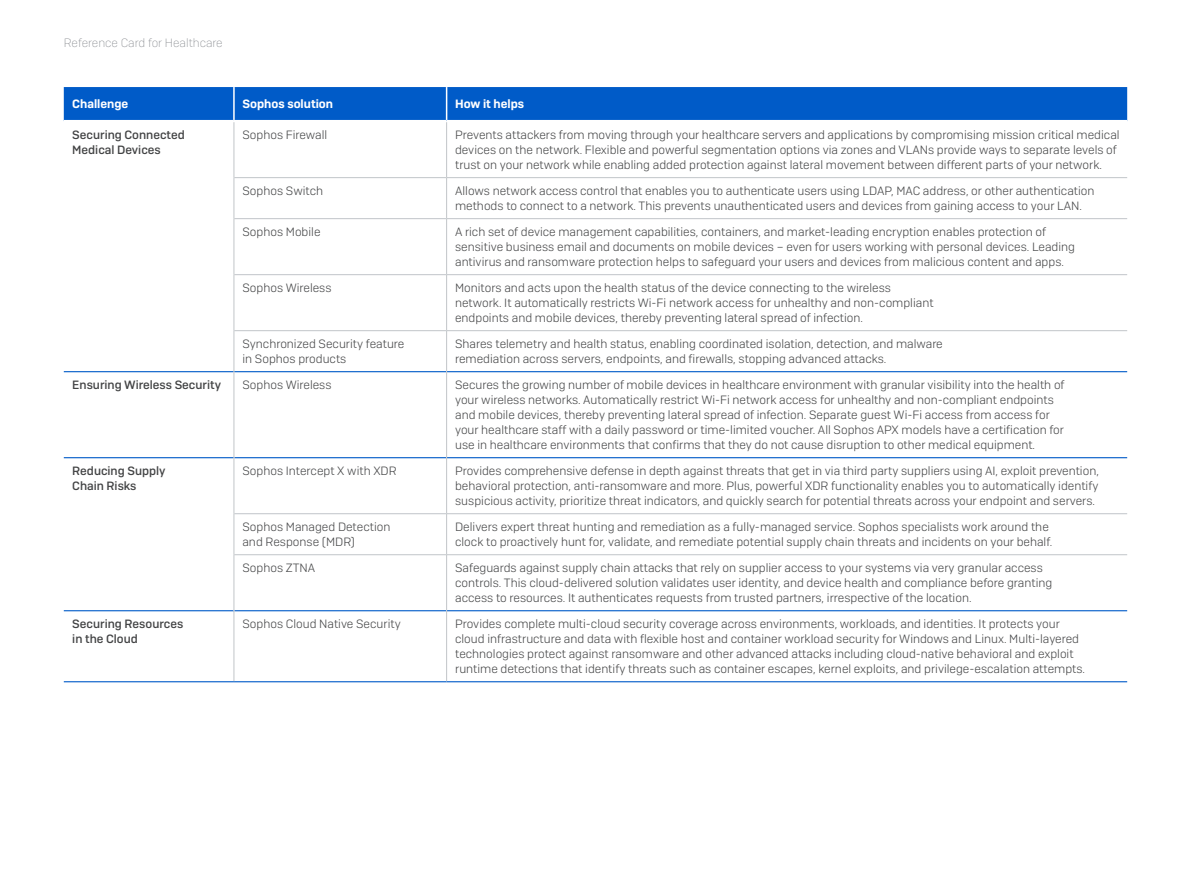
<style>
.page{position:relative;width:1191px;height:893px;background:#fff}
.page>*{position:absolute;margin:0;border:0;box-sizing:border-box;transform-origin:0 0}
.Table_Body_Copy_Cent{font:300 12px/15px "Sophos Sans";color:#424344}
.Table_Left_Column{font:500 12px/15px "Sophos Sans";color:#424344}
.Subheading_3{font:600 12px "Sophos Sans";color:#fff}
.t1{font:200 12px "Sophos Sans";color:#83868b}
</style>
<div class="page">
<div style="left:64px;top:87px;width:1063px;height:33px;background:#005bc8"></div>
<hr style="left:233px;top:87px;width:2px;height:33px;background:#fff">
<hr style="left:233px;top:122px;width:1px;height:56px;background:#c1c5c8">
<hr style="left:233px;top:178px;width:1px;height:41px;background:#c1c5c8">
<hr style="left:233px;top:219px;width:1px;height:56px;background:#c1c5c8">
<hr style="left:233px;top:275px;width:1px;height:56px;background:#c1c5c8">
<hr style="left:233px;top:331px;width:1px;height:41px;background:#c1c5c8">
<hr style="left:234px;top:371px;width:212px;height:1px;background:#005bc8">
<hr style="left:234px;top:457px;width:212px;height:1px;background:#005bc8">
<hr style="left:234px;top:610px;width:212px;height:1px;background:#005bc8">
<hr style="left:234px;top:681px;width:212px;height:1px;background:#005bc8">
<hr style="left:447px;top:371px;width:680px;height:1px;background:#005bc8">
<hr style="left:447px;top:457px;width:680px;height:1px;background:#005bc8">
<hr style="left:447px;top:610px;width:680px;height:1px;background:#005bc8">
<hr style="left:446px;top:681px;width:681px;height:1px;background:#005bc8">
<hr style="left:446px;top:87px;width:1px;height:33px;background:#fff">
<hr style="left:64px;top:371px;width:169px;height:1px;background:#005bc8">
<hr style="left:233px;top:372px;width:1px;height:86px;background:#c1c5c8">
<hr style="left:233px;top:611px;width:1px;height:70px;background:#c1c5c8">
<hr style="left:64px;top:457px;width:169px;height:1px;background:#005bc8">
<hr style="left:64px;top:610px;width:169px;height:1px;background:#005bc8">
<hr style="left:233px;top:458px;width:1px;height:56px;background:#c1c5c8">
<hr style="left:233px;top:514px;width:1px;height:41px;background:#c1c5c8">
<hr style="left:233px;top:555px;width:1px;height:56px;background:#c1c5c8">
<hr style="left:64px;top:681px;width:170px;height:1px;background:#005bc8">
<hr style="left:234px;top:177px;width:212px;height:1px;background:#c1c5c9">
<hr style="left:447px;top:177px;width:680px;height:1px;background:#c1c5c9">
<hr style="left:234px;top:218px;width:212px;height:1px;background:#c1c5c9">
<hr style="left:447px;top:218px;width:680px;height:1px;background:#c1c5c9">
<hr style="left:234px;top:274px;width:212px;height:1px;background:#c1c5c9">
<hr style="left:447px;top:274px;width:680px;height:1px;background:#c1c5c9">
<hr style="left:234px;top:330px;width:212px;height:1px;background:#c1c5c9">
<hr style="left:447px;top:330px;width:680px;height:1px;background:#c1c5c9">
<hr style="left:234px;top:513px;width:212px;height:1px;background:#c1c5c9">
<hr style="left:447px;top:513px;width:680px;height:1px;background:#c1c5c9">
<hr style="left:234px;top:554px;width:212px;height:1px;background:#c1c5c9">
<hr style="left:447px;top:554px;width:680px;height:1px;background:#c1c5c9">
<hr style="left:446px;top:122px;width:1px;height:56px;background:#c1c5c8">
<hr style="left:446px;top:178px;width:1px;height:41px;background:#c1c5c8">
<hr style="left:446px;top:219px;width:1px;height:56px;background:#c1c5c8">
<hr style="left:446px;top:275px;width:1px;height:56px;background:#c1c5c8">
<hr style="left:446px;top:331px;width:1px;height:41px;background:#c1c5c8">
<hr style="left:446px;top:372px;width:1px;height:86px;background:#c1c5c8">
<hr style="left:446px;top:458px;width:1px;height:56px;background:#c1c5c8">
<hr style="left:446px;top:514px;width:1px;height:41px;background:#c1c5c8">
<hr style="left:446px;top:555px;width:1px;height:56px;background:#c1c5c8">
<hr style="left:446px;top:611px;width:1px;height:70px;background:#c1c5c8">
<p class="t1" style="left:64px;top:36px;width:160px">Reference Card for Healthcare</p>
<p class="Subheading_3" style="left:72px;top:96px;width:57px">Challenge</p>
<p class="Subheading_3" style="left:242px;top:96px;width:92px">Sophos solution</p>
<p class="Subheading_3" style="left:455px;top:96px;width:71px">How it helps</p>
<p class="Table_Left_Column" style="left:72px;top:127px;width:114px">Securing Connected<br>Medical Devices</p>
<p class="Table_Body_Copy_Cent" style="left:242px;top:127px;width:86px">Sophos Firewall</p>
<p class="Table_Body_Copy_Cent" style="left:455px;top:127px;width:666px">Prevents attackers from moving through your healthcare servers and applications by compromising mission critical medical devices on the network. Flexible and powerful segmentation options via zones and VLANs provide ways to separate levels of trust on your network while enabling added protection against lateral movement between different parts of your network.</p>
<p class="Table_Body_Copy_Cent" style="left:242px;top:183px;width:82px">Sophos Switch</p>
<p class="Table_Body_Copy_Cent" style="left:455px;top:183px;width:641px">Allows network access control that enables you to authenticate users using LDAP, MAC address, or other authentication methods to connect to a network. This prevents unauthenticated users and devices from gaining access to your LAN.</p>
<p class="Table_Body_Copy_Cent" style="left:242px;top:224px;width:80px">Sophos Mobile</p>
<p class="Table_Body_Copy_Cent" style="left:455px;top:224px;width:621px">A rich set of device management capabilities, containers, and market-leading encryption enables protection of sensitive business email and documents on mobile devices – even for users working with personal devices. Leading antivirus and ransomware protection helps to safeguard your users and devices from malicious content and apps.</p>
<p class="Table_Body_Copy_Cent" style="left:242px;top:280px;width:91px">Sophos Wireless</p>
<p class="Table_Body_Copy_Cent" style="left:455px;top:280px;width:480px">Monitors and acts upon the health status of the device connecting to the wireless network. It automatically restricts Wi-Fi network access for unhealthy and non-compliant endpoints and mobile devices, thereby preventing lateral spread of infection.</p>
<p class="Table_Body_Copy_Cent" style="left:242px;top:336px;width:163px">Synchronized Security feature in Sophos products</p>
<p class="Table_Body_Copy_Cent" style="left:455px;top:336px;width:489px">Shares telemetry and health status, enabling coordinated isolation, detection, and malware remediation across servers, endpoints, and firewalls, stopping advanced attacks.</p>
<p class="Table_Left_Column" style="left:72px;top:377px;width:150px">Ensuring Wireless Security</p>
<p class="Table_Body_Copy_Cent" style="left:242px;top:377px;width:91px">Sophos Wireless</p>
<p class="Table_Body_Copy_Cent" style="left:455px;top:377px;width:611px">Secures the growing number of mobile devices in healthcare environment with granular visibility into the health of your wireless networks. Automatically restrict Wi-Fi network access for unhealthy and non-compliant endpoints and mobile devices, thereby preventing lateral spread of infection. Separate guest Wi-Fi access from access for your healthcare staff with a daily password or time-limited voucher. All Sophos APX models have a certification for use in healthcare environments that confirms that they do not cause disruption to other medical equipment.</p>
<p class="Table_Left_Column" style="left:72px;top:463px;width:95px">Reducing Supply<br>Chain Risks</p>
<p class="Table_Body_Copy_Cent" style="left:242px;top:463px;width:156px">Sophos Intercept X with XDR</p>
<p class="Table_Body_Copy_Cent" style="left:455px;top:463px;width:645px;text-align:justify">Provides comprehensive defense in depth against threats that get in via third party suppliers using AI, exploit prevention, behavioral protection, anti-ransomware and more. Plus, powerful XDR functionality enables you to automatically identify suspicious activity, prioritize threat indicators, and quickly search for potential threats across your endpoint and servers.</p>
<p class="Table_Body_Copy_Cent" style="left:242px;top:519px;width:149px">Sophos Managed Detection and Response (MDR)</p>
<p class="Table_Body_Copy_Cent" style="left:455px;top:519px;width:599px">Delivers expert threat hunting and remediation as a fully-managed service. Sophos specialists work around the clock to proactively hunt for, validate, and remediate potential supply chain threats and incidents on your behalf.</p>
<p class="Table_Body_Copy_Cent" style="left:242px;top:560px;width:74px">Sophos ZTNA</p>
<p class="Table_Body_Copy_Cent" style="left:455px;top:560px;width:598px">Safeguards against supply chain attacks that rely on supplier access to your systems via very granular access controls. This cloud-delivered solution validates user identity, and device health and compliance before granting access to resources. It authenticates requests from trusted partners, irrespective of the location.</p>
<p class="Table_Left_Column" style="left:72px;top:616px;width:112px">Securing Resources in the Cloud</p>
<p class="Table_Body_Copy_Cent" style="left:242px;top:616px;width:160px">Sophos Cloud Native Security</p>
<p class="Table_Body_Copy_Cent" style="left:455px;top:616px;width:631px">Provides complete multi-cloud security coverage across environments, workloads, and identities. It protects your cloud infrastructure and data with flexible host and container workload security for Windows and Linux. Multi-layered technologies protect against ransomware and other advanced attacks including cloud-native behavioral and exploit runtime detections that identify threats such as container escapes, kernel exploits, and privilege-escalation attempts.</p>
</div>
